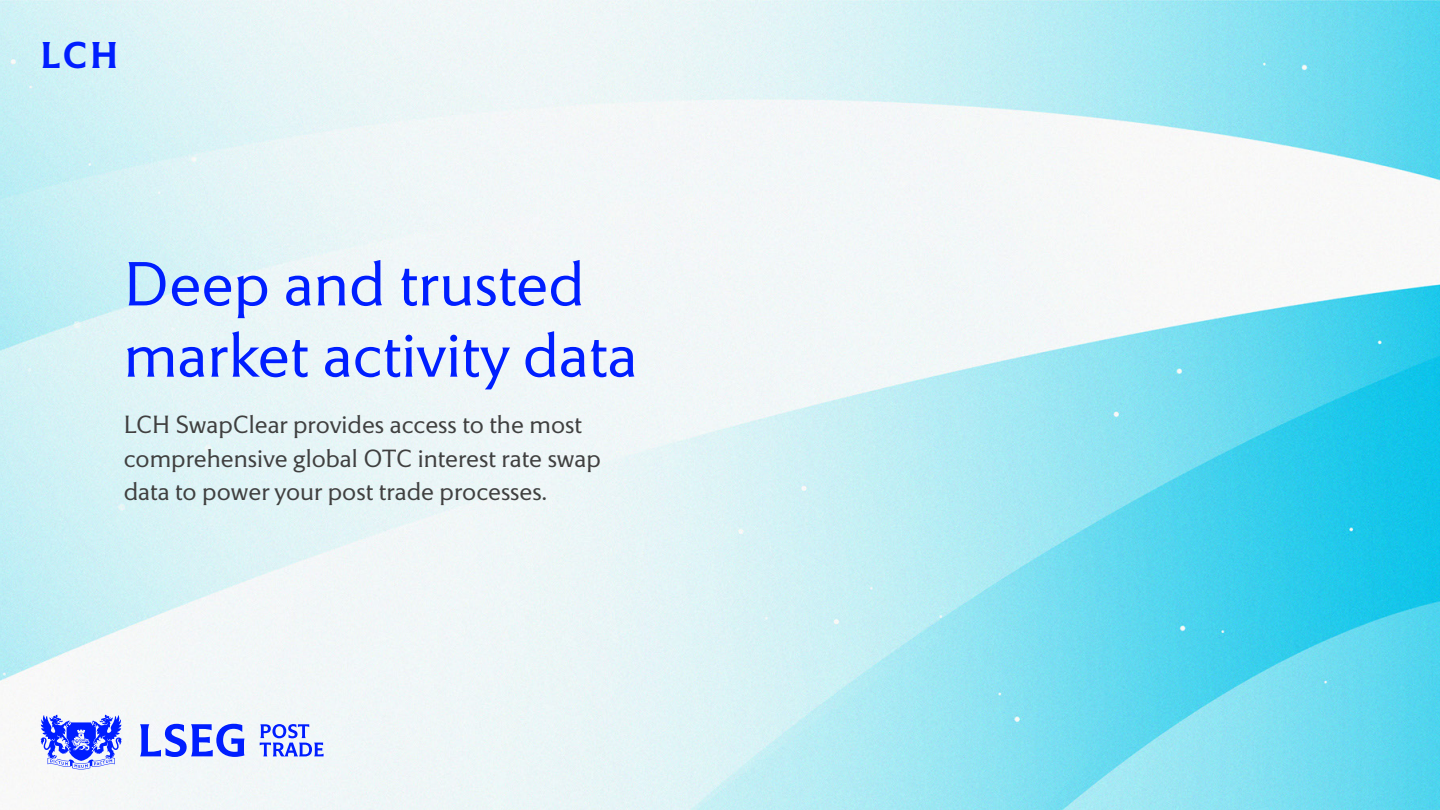
<style>
.page{position:relative;width:1440px;height:810px;background:#fff}
.page>*{position:absolute;margin:0;border:0;box-sizing:border-box;transform-origin:0 0}
.t1{font:300 63.75px/71.2px "LSEG Motto";color:#001eff}
.t2{font:600 38.25px "LSEG Motto";color:#001eff}
.t3{font:300 25.5px/33.8px "LSEG Motto";color:#404040}
</style>
<div class="page">
<img style="left:0;top:0;width:1440px;height:810px">
<svg style="left:40px;top:715px;width:204px;height:55px"></svg>
<svg style="left:260px;top:724px;width:64px;height:32px"></svg>
<h2 class="t2" style="left:40px;top:32px;width:79px">LCH</h2>
<h1 class="t1" style="left:124px;top:248px;width:515px">Deep and trusted market activity data</h1>
<p class="t3" style="left:124px;top:407px;width:479px">LCH SwapClear provides access to the most comprehensive global OTC interest rate swap data to power your post trade processes.</p>
</div>
